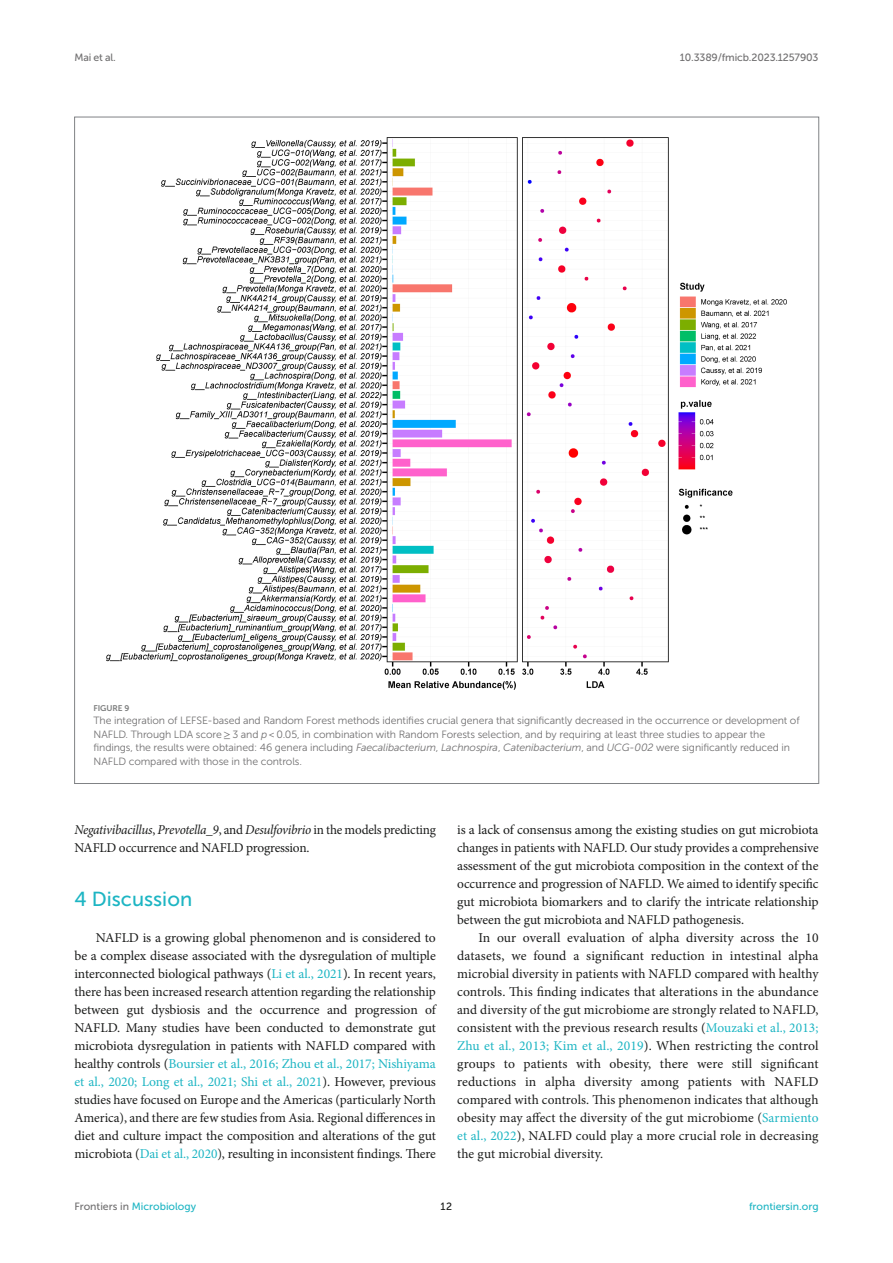
<style>
.page{position:relative;width:893px;height:1263px;background:#fff}
.page>*{position:absolute;margin:0;border:0;box-sizing:border-box;transform-origin:0 0}
.HEAD_1{font:20.25px "Museo Sans 500";color:#1db5c3}
.TEXT_FLUSH{font:13.5px/18px "Minion Pro";letter-spacing:-.005em;color:#1b1c1b;text-align:justify}
.TEXT{font:13.5px/18px "Minion Pro";color:#1b1c1b}
.FIG_LEG{font:10.5px/13.5px "Museo Sans 300";letter-spacing:-.01em;color:#706f70}
.t1{font:10.5px "Museo Sans 500";color:#1db5c3}
.t2{font:10.5px "Museo Sans 500";letter-spacing:-.015em;color:#706f70}
.t3{font:10.5px "Museo Sans 500";color:#1b1c1b}
.FIG_HD{font:8.25px "Museo Sans 700";letter-spacing:-.01em;color:#7e7f7f}
.s1{font-family:"STIX General"}
.s2{font-style:italic}
.s3{color:#1db5c3}
.s4{color:#706f70}
</style>
<div class="page">
<img style="left:106px;top:137px;width:681px;height:553px">
<p class="t2" style="left:74px;top:51px;width:43px">Mai et al.</p>
<p class="t2" style="left:680px;top:51px;width:140px">10.3389/fmicb.2023.1257903</p>
<p class="FIG_HD" style="left:94px;top:703px;width:37px">FIGURE 9</p>
<p class="FIG_LEG" style="left:94px;top:714px;width:708px">The integration of LEFSE-based and Random Forest methods identifies crucial genera that significantly decreased in the occurrence or development of NAFLD. Through LDA score <span class="s1">≥</span> 3 and <span class="s2">p</span> &lt; 0.05, in combination with Random Forests selection, and by requiring at least three studies to appear the findings, the results were obtained: 46 genera including <span class="s2">Faecalibacterium</span>, <span class="s2">Lachnospira</span>, <span class="s2">Catenibacterium</span>, and <span class="s2">UCG-002</span> were significantly reduced in NAFLD compared with those in the controls.</p>
<p class="TEXT" style="left:74px;top:821px;width:363px"><span class="s2">Negativibacillus</span>, <span class="s2">Prevotella_9</span>, and <span class="s2">Desulfovibrio</span> in the models predicting<br>NAFLD occurrence and NAFLD progression.</p>
<p class="HEAD_1" style="left:74px;top:888px;width:119px">4 Discussion</p>
<p class="TEXT_FLUSH" style="left:74px;top:929px;width:363px;text-indent:21px">NAFLD is a growing global phenomenon and is considered to be a complex disease associated with the dysregulation of multiple interconnected biological pathways (<span class="s3">Li et al., 2021</span>). In recent years, there has been increased research attention regarding the relationship between gut dysbiosis and the occurrence and progression of NAFLD. Many studies have been conducted to demonstrate gut microbiota dysregulation in patients with NAFLD compared with healthy controls (<span class="s3">Boursier et al., 2016; Zhou et al., 2017; Nishiyama et al., 2020; Long et al., 2021; Shi et al., 2021</span>). However, previous studies have focused on Europe and the Americas (particularly North America), and there are few studies from Asia. Regional differences in diet and culture impact the composition and alterations of the gut microbiota (<span class="s3">Dai et al., 2020</span>), resulting in inconsistent findings. There</p>
<p class="TEXT_FLUSH" style="left:457px;top:821px;width:363px">is a lack of consensus among the existing studies on gut microbiota changes in patients with NAFLD. Our study provides a comprehensive assessment of the gut microbiota composition in the context of the occurrence and progression of NAFLD. We aimed to identify specific gut microbiota biomarkers and to clarify the intricate relationship between the gut microbiota and NAFLD pathogenesis.</p>
<p class="TEXT" style="left:457px;top:929px;width:363px;text-align:justify;text-indent:21px">In our overall evaluation of alpha diversity across the 10 datasets, we found a significant reduction in intestinal alpha microbial diversity in patients with NAFLD compared with healthy controls. This finding indicates that alterations in the abundance and diversity of the gut microbiome are strongly related to NAFLD, consistent with the previous research results (<span class="s3">Mouzaki et al., 2013; Zhu et al., 2013; Kim et al., 2019</span>). When restricting the control groups to patients with obesity, there were still significant reductions in alpha diversity among patients with NAFLD compared with controls. This phenomenon indicates that although obesity may affect the diversity of the gut microbiome (<span class="s3">Sarmiento et al., 2022</span>), NALFD could play a more crucial role in decreasing the gut microbial diversity.</p>
<p class="t1" style="left:74px;top:1200px;width:123px"><span class="s4">Frontiers in</span> Microbiology</p>
<p class="t3" style="left:441px;top:1200px;width:13px">12</p>
<p class="t1" style="left:749px;top:1200px;width:71px">frontiersin.org</p>
</div>
